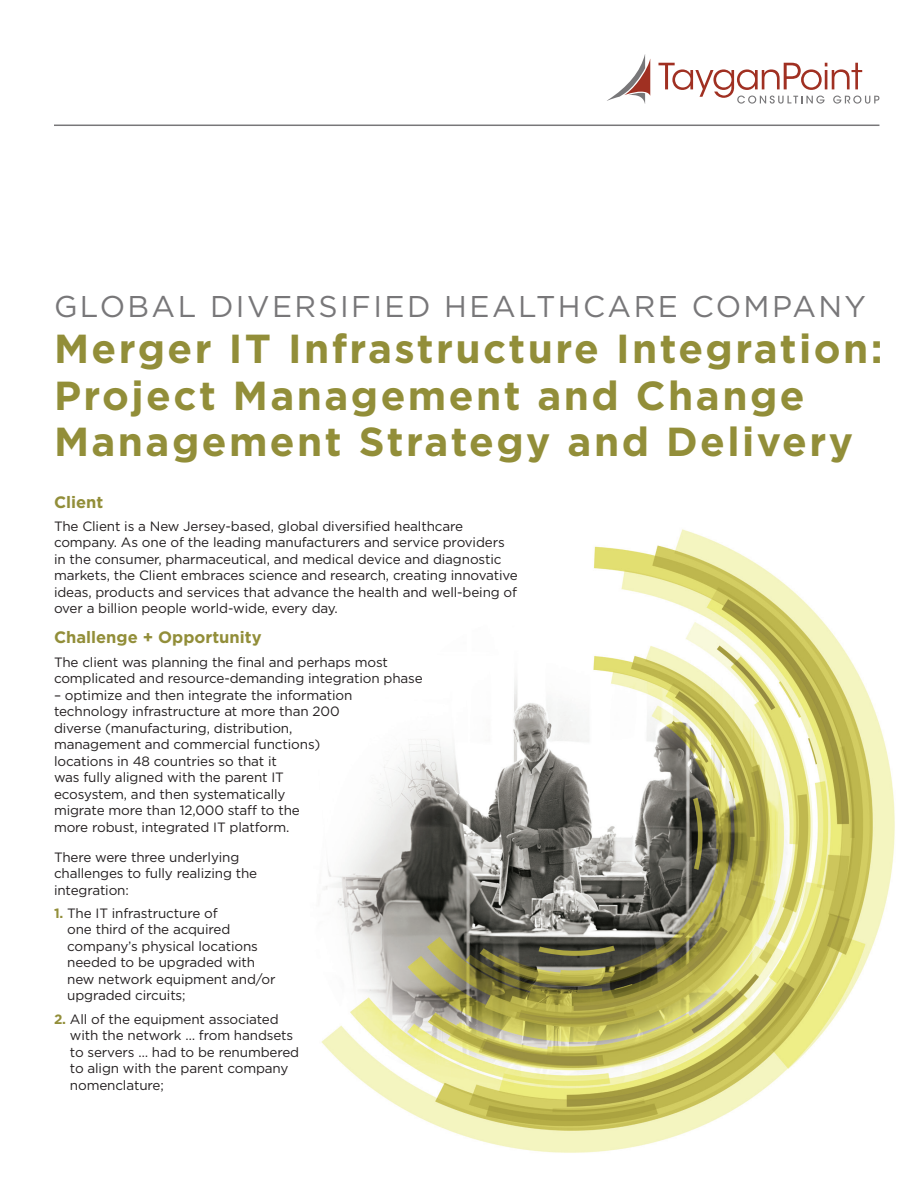
<style>
.page{position:relative;width:918px;height:1188px;background:#fff}
.page>*{position:absolute;margin:0;border:0;box-sizing:border-box;transform-origin:0 0}
.t1{font:700 40.5px/46.5px "Gotham";letter-spacing:.06em;color:#928e39}
.t2{font:30px "Gotham";letter-spacing:.08em;color:#787779}
.t3{font:700 16.5px "Gotham";color:#928e39}
.t4{font:13.5px/16.5px "Gotham";letter-spacing:-.01em;color:#231f20}
.s1{font-weight:700;color:#928e39}
</style>
<div class="page">
<svg style="left:659px;top:63px;width:220px;height:41px"></svg>
<svg style="left:607px;top:54px;width:43px;height:50px"></svg>
<hr style="left:54px;top:125px;width:825px;height:1px;background:#787779">
<img style="left:321px;top:529px;width:574px;height:624px">
<h2 class="t2" style="left:54px;top:289px;width:814px">GLOBAL DIVERSIFIED HEALTHCARE COMPANY</h2>
<h1 class="t1" style="left:54px;top:325px;width:830px">Merger IT Infrastructure Integration:<br>Project Management and Change<br>Management Strategy and Delivery</h1>
<p class="t3" style="left:54px;top:492px;width:51px">Client</p>
<p class="t4" style="left:54px;top:518px;width:465px">The Client is a New Jersey-based, global diversified healthcare company. As one of the leading manufacturers and service providers in the consumer, pharmaceutical, and medical device and diagnostic markets, the Client embraces science and research, creating innovative ideas, products and services that advance the health and well-being of over a billion people world-wide, every day.</p>
<p class="t3" style="left:54px;top:628px;width:209px">Challenge + Opportunity</p>
<p class="t4" style="left:54px;top:653px;width:370px">The client was planning the final and perhaps most complicated and resource-demanding integration phase</p>
<p class="t4" style="left:54px;top:686px;width:300px">– optimize and then integrate the information technology infrastructure at more than 200 diverse (manufacturing, distribution, management and commercial functions) locations in 48 countries so that it<br>was fully aligned with the parent IT ecosystem, and then systematically<br>migrate more than 12,000 staff to the<br>more robust, integrated IT platform.</p>
<p class="t4" style="left:54px;top:848px;width:205px">There were three underlying challenges to fully realizing the integration:</p>
<p class="t4" style="left:67px;top:905px;width:210px;text-indent:-13px"><span class="s1">1.</span> The IT infrastructure of<br>one third of the acquired company’s physical locations needed to be upgraded with new network equipment and/or upgraded circuits;</p>
<p class="t4" style="left:70px;top:1010px;width:231px;text-indent:-16px"><span class="s1">2.</span> All of the equipment associated with the network … from handsets to servers … had to be renumbered to align with the parent company nomenclature;</p>
</div>
